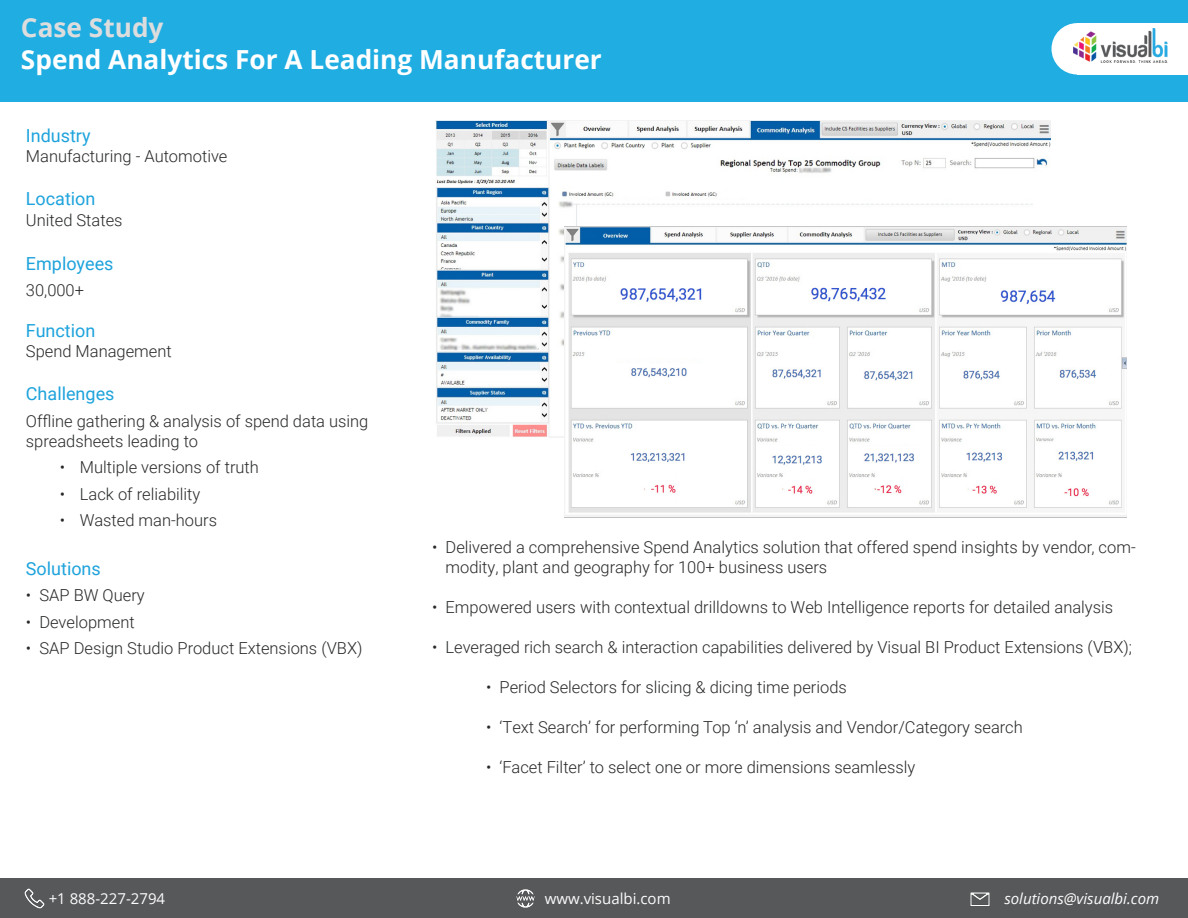
<style>
.page{position:relative;width:1188px;height:918px;background:#fff}
.page>*{position:absolute;margin:0;border:0;box-sizing:border-box;transform-origin:0 0}
.t1{font:700 26.25px "Open Sans";color:#fff}
.t2{font:700 26.25px "Open Sans";color:#ddddde}
.t3{font:18px "Roboto";color:#1ea3dc}
.t4{font:300 16.5px/19.8px "Roboto";color:#272928}
.t5{font:15px "Open Sans";color:#fcfcfc}
.t6{font:italic 15px "Open Sans";color:#fcfcfc}
</style>
<div class="page">
<div style="left:0;top:0;width:1188px;height:102px;background:#1fade2"></div>
<div style="left:1052px;top:23px;width:51px;height:52px;background:#fff;border-radius:50%"></div>
<div style="left:1077px;top:23px;width:111px;height:52px;background:#fff"></div>
<img style="left:1073px;top:29px;width:95px;height:33px">
<div style="left:0;top:878px;width:1188px;height:40px;background:#57585a"></div>
<img style="left:24px;top:888px;width:21px;height:21px">
<img style="left:516px;top:889px;width:19px;height:19px">
<img style="left:970px;top:892px;width:20px;height:14px">
<img style="left:435px;top:120px;width:616px;height:317px">
<img style="left:564px;top:226px;width:562px;height:291px">
<p class="t2" style="left:21px;top:9px;width:144px">Case Study</p>
<p class="t1" style="left:21px;top:41px;width:582px">Spend Analytics For A Leading Manufacturer</p>
<p class="t3" style="left:26px;top:123px;width:66px">Industry</p>
<p class="t4" style="left:26px;top:145px;width:203px">Manufacturing - Automotive</p>
<p class="t3" style="left:26px;top:186px;width:71px">Location</p>
<p class="t4" style="left:26px;top:210px;width:98px">United States</p>
<p class="t3" style="left:26px;top:251px;width:89px">Employees</p>
<p class="t4" style="left:26px;top:280px;width:60px">30,000+</p>
<p class="t3" style="left:26px;top:318px;width:71px">Function</p>
<p class="t4" style="left:26px;top:341px;width:147px">Spend Management</p>
<p class="t3" style="left:26px;top:381px;width:90px">Challenges</p>
<p class="t4" style="left:26px;top:411px;width:344px">Offline gathering &amp; analysis of spend data using spreadsheets leading to</p>
<p class="t4" style="left:60px;top:457px;width:201px">• Multiple versions of truth</p>
<p class="t4" style="left:60px;top:484px;width:142px">• Lack of reliability</p>
<p class="t4" style="left:60px;top:510px;width:159px">• Wasted man-hours</p>
<p class="t3" style="left:26px;top:556px;width:76px">Solutions</p>
<p class="t4" style="left:26px;top:585px;width:120px">• SAP BW Query</p>
<p class="t4" style="left:26px;top:611px;width:110px">• Development</p>
<p class="t4" style="left:26px;top:638px;width:338px">• SAP Design Studio Product Extensions (VBX)</p>
<p class="t4" style="left:446px;top:537px;width:692px;text-indent:-14px">• Delivered a comprehensive Spend Analytics solution that offered spend insights by vendor, com&shy;modity, plant and geography for 100+ business users</p>
<p class="t4" style="left:432px;top:597px;width:683px">• Empowered users with contextual drilldowns to Web Intelligence reports for detailed analysis</p>
<p class="t4" style="left:432px;top:637px;width:702px">• Leveraged rich search &amp; interaction capabilities delivered by Visual BI Product Extensions (VBX);</p>
<p class="t4" style="left:486px;top:677px;width:362px">• Period Selectors for slicing &amp; dicing time periods</p>
<p class="t4" style="left:486px;top:717px;width:538px">• ‘Text Search’ for performing Top ‘n’ analysis and Vendor/Category search</p>
<p class="t4" style="left:486px;top:757px;width:431px">• ‘Facet Filter’ to select one or more dimensions seamlessly</p>
<p class="t5" style="left:49px;top:888px;width:118px">+1 888-227-2794</p>
<p class="t5" style="left:545px;top:888px;width:127px">www.visualbi.com</p>
<p class="t6" style="left:1004px;top:888px;width:156px">solutions@visualbi.com</p>
</div>
